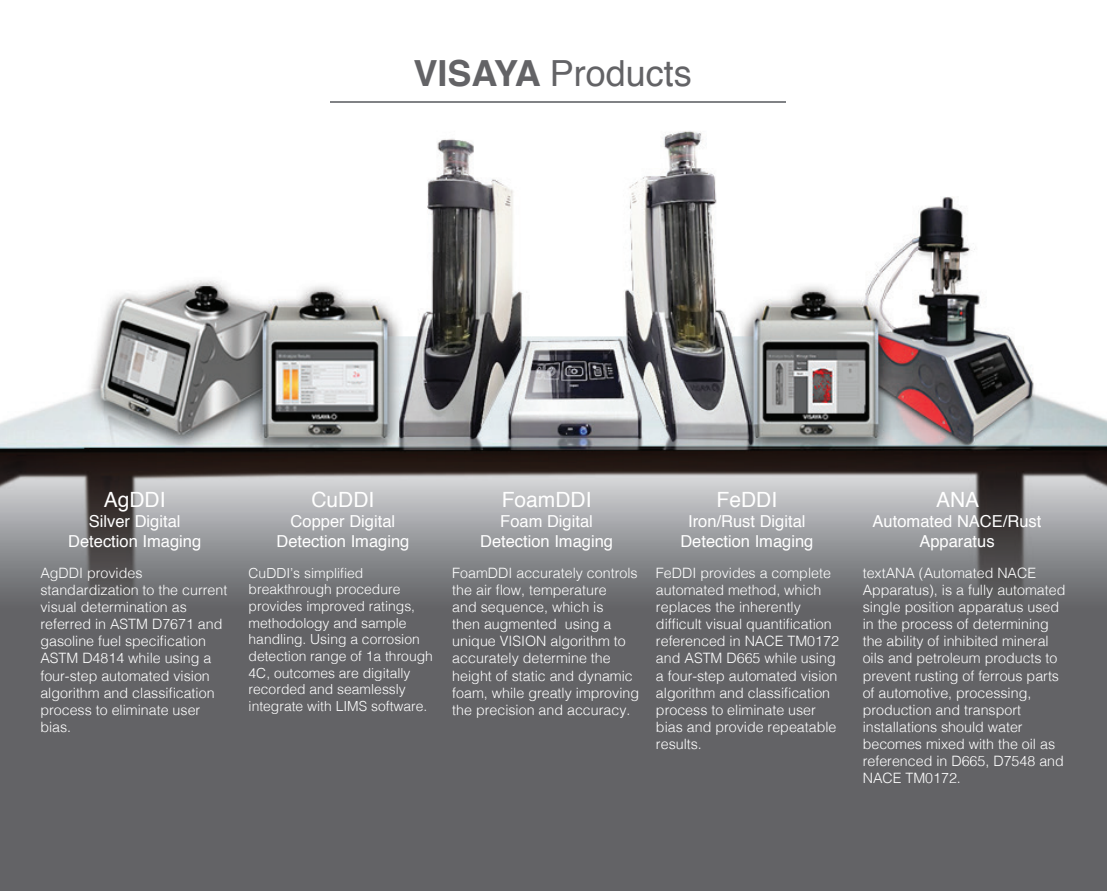
<style>
.page{position:relative;width:1107px;height:891px;background:#fff}
.page>*{position:absolute;margin:0;border:0;box-sizing:border-box;transform-origin:0 0}
.t1{font:36px "Helvetica";color:#636366}
.t2{font:21px "Helvetica";color:#fff}
.t3{font:16.5px/19.8px "Helvetica";color:#fff;text-align:center}
.t4{font:300 14.25px/17.1px "Helvetica";color:#fff}
.t5{font:300 13.8px/16.6px "Helvetica";color:#fff}
.s1{font-weight:700}
</style>
<div class="page">
<img style="left:0;top:102px;width:1107px;height:344px">
<div style="left:0;top:768px;width:1107px;height:35px;background:#636366"></div>
<img style="left:0;top:446px;width:1107px;height:322px">
<div style="left:0;top:803px;width:1107px;height:88px;background:#636366"></div>
<hr style="left:330px;top:101px;width:456px;height:1px;background:#808285">
<h1 class="t1" style="left:414px;top:46px;width:280px"><span class="s1">VISAYA</span> Products</h1>
<h2 class="t2" style="left:104px;top:484px;width:63px">AgDDI</h2>
<p class="t3" style="left:68px;top:512px;width:134px">Silver Digital<br>Detection Imaging</p>
<h2 class="t2" style="left:311px;top:484px;width:64px">CuDDI</h2>
<p class="t3" style="left:276px;top:512px;width:134px">Copper Digital<br>Detection Imaging</p>
<h2 class="t2" style="left:502px;top:484px;width:91px">FoamDDI</h2>
<p class="t3" style="left:480px;top:512px;width:134px">Foam Digital<br>Detection Imaging</p>
<h2 class="t2" style="left:717px;top:484px;width:62px">FeDDI</h2>
<p class="t3" style="left:680px;top:512px;width:134px">Iron/Rust Digital<br>Detection Imaging</p>
<h2 class="t2" style="left:936px;top:484px;width:45px">ANA</h2>
<p class="t3" style="left:873px;top:512px;width:170px">Automated NACE/Rust<br>Apparatus</p>
<p class="t4" style="left:40px;top:563px;width:188px">AgDDI provides standardization to the current visual determination as referred in ASTM D7671 and gasoline fuel specification<br>ASTM D4814 while using a four-step automated vision algorithm and classification process to eliminate user bias.</p>
<p class="t5" style="left:249px;top:563px;width:186px">CuDDI’s simplified breakthrough procedure provides improved ratings, methodology and sample handling. Using a corrosion detection range of 1a through<br>4C, outcomes are digitally recorded and seamlessly integrate with LIMS software.</p>
<p class="t4" style="left:452px;top:563px;width:188px">FoamDDI accurately controls the air flow, temperature<br>and sequence, which is<br>then augmented using a unique VISION algorithm to accurately determine the height of static and dynamic foam, while greatly improving the precision and accuracy.</p>
<p class="t4" style="left:656px;top:563px;width:184px">FeDDI provides a complete automated method, which replaces the inherently difficult visual quantification referenced in NACE TM0172 and ASTM D665 while using a four-step automated vision algorithm and classification process to eliminate user bias and provide repeatable results.</p>
<p class="t4" style="left:863px;top:563px;width:204px">textANA (Automated NACE<br>Apparatus), is a fully automated single position apparatus used in the process of determining the ability of inhibited mineral oils and petroleum products to prevent rusting of ferrous parts of automotive, processing, production and transport installations should water becomes mixed with the oil as referenced in D665, D7548 and<br>NACE TM0172.</p>
</div>
